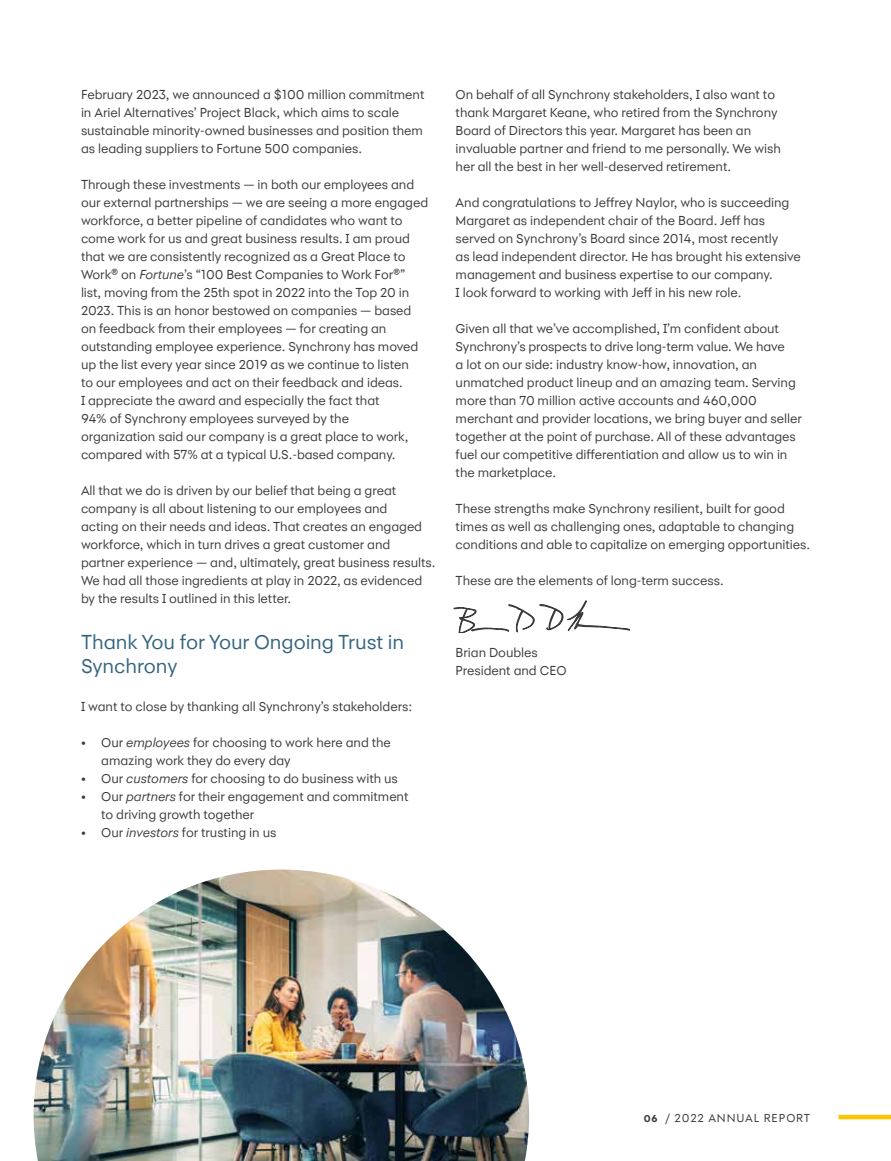
<style>
.page{position:relative;width:891px;height:1161px;background:#fff}
.page>*{position:absolute;margin:0;border:0;box-sizing:border-box;transform-origin:0 0}
.t1{font:21px/24px "Synchrony Sans";letter-spacing:-.005em;color:#34657f}
.t2{font:13.5px/18px "Synchrony Sans";letter-spacing:-.005em;color:#3b3c39}
.t3{font:12px "Synchrony Sans";letter-spacing:.075em;color:#3b3c39}
.s1{font-style:italic}
.s2{font-weight:700;font-size:10.5px}
</style>
<div class="page">
<hr style="left:838px;top:1115px;width:53px;height:4px;background:#fbc600">
<svg style="left:540px;top:601px;width:89px;height:30px"></svg>
<svg style="left:454px;top:605px;width:80px;height:27px"></svg>
<img style="left:34px;top:870px;width:495px;height:291px">
<p class="t2" style="left:81px;top:85px;width:345px">February 2023, we announced a $100 million commitment in Ariel Alternatives’ Project Black, which aims to scale sustainable minority-owned businesses and position them as leading suppliers to Fortune 500 companies.</p>
<p class="t2" style="left:81px;top:175px;width:349px">Through these investments — in both our employees and our external partnerships — we are seeing a more engaged workforce, a better pipeline of candidates who want to come work for us and great business results. I am proud that we are consistently recognized as a Great Place to Work® on <span class="s1">Fortune</span>’s “100 Best Companies to Work For®” list, moving from the 25th spot in 2022 into the Top 20 in 2023. This is an honor bestowed on companies — based on feedback from their employees — for creating an outstanding employee experience. Synchrony has moved up the list every year since 2019 as we continue to listen<br>to our employees and act on their feedback and ideas.<br>I appreciate the award and especially the fact that<br>94% of Synchrony employees surveyed by the<br>organization said our company is a great place to work, compared with 57% at a typical U.S.-based company.</p>
<p class="t2" style="left:81px;top:481px;width:356px">All that we do is driven by our belief that being a great company is all about listening to our employees and<br>acting on their needs and ideas. That creates an engaged workforce, which in turn drives a great customer and partner experience — and, ultimately, great business results.<br>We had all those ingredients at play in 2022, as evidenced by the results I outlined in this letter.</p>
<h1 class="t1" style="left:81px;top:629px;width:325px">Thank You for Your Ongoing Trust in<br>Synchrony</h1>
<p class="t2" style="left:81px;top:697px;width:333px">I want to close by thanking all Synchrony’s stakeholders:</p>
<p class="t2" style="left:101px;top:733px;width:291px;text-indent:-20px">• Our <span class="s1">employees</span> for choosing to work here and the amazing work they do every day</p>
<p class="t2" style="left:81px;top:769px;width:318px">• Our <span class="s1">customers</span> for choosing to do business with us</p>
<p class="t2" style="left:101px;top:787px;width:309px;text-indent:-20px">• Our <span class="s1">partners</span> for their engagement and commitment to driving growth together</p>
<p class="t2" style="left:81px;top:823px;width:197px">• Our <span class="s1">investors</span> for trusting in us</p>
<p class="t2" style="left:456px;top:85px;width:327px">On behalf of all Synchrony stakeholders, I also want to thank Margaret Keane, who retired from the Synchrony Board of Directors this year. Margaret has been an invaluable partner and friend to me personally. We wish her all the best in her well-deserved retirement.</p>
<p class="t2" style="left:456px;top:193px;width:347px">And congratulations to Jeffrey Naylor, who is succeeding Margaret as independent chair of the Board. Jeff has served on Synchrony’s Board since 2014, most recently<br>as lead independent director. He has brought his extensive management and business expertise to our company.<br>I look forward to working with Jeff in his new role.</p>
<p class="t2" style="left:456px;top:319px;width:348px">Given all that we’ve accomplished, I’m confident about Synchrony’s prospects to drive long-term value. We have<br>a lot on our side: industry know-how, innovation, an unmatched product lineup and an amazing team. Serving more than 70 million active accounts and 460,000 merchant and provider locations, we bring buyer and seller together at the point of purchase. All of these advantages fuel our competitive differentiation and allow us to win in the marketplace.</p>
<p class="t2" style="left:456px;top:499px;width:356px">These strengths make Synchrony resilient, built for good times as well as challenging ones, adaptable to changing conditions and able to capitalize on emerging opportunities.</p>
<p class="t2" style="left:456px;top:571px;width:270px">These are the elements of long-term success.</p>
<p class="t2" style="left:456px;top:643px;width:112px">Brian Doubles<br>President and CEO</p>
<p class="t3" style="left:644px;top:1111px;width:168px"><span class="s2">06</span> / 2022 ANNUAL REPORT</p>
</div>
